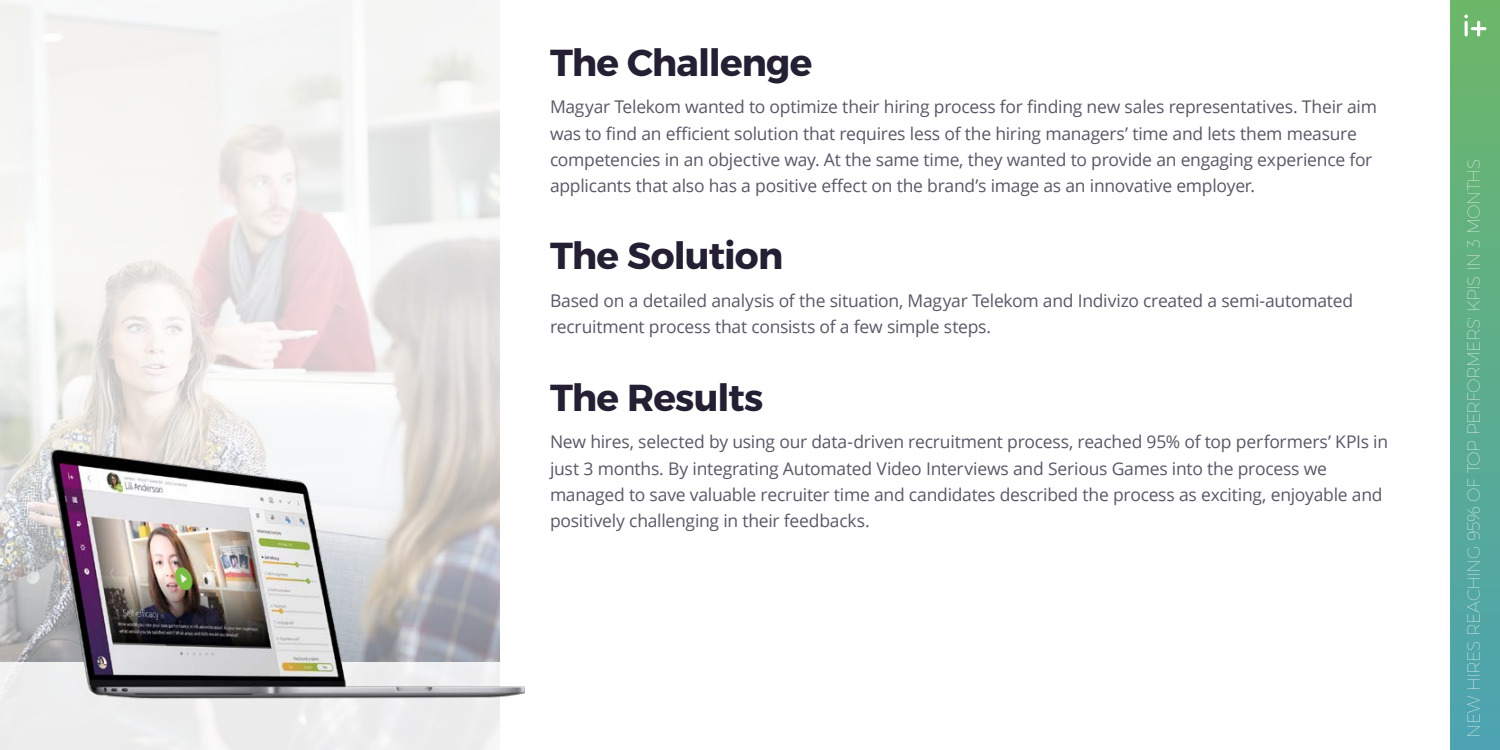
<style>
.page{position:relative;width:1500px;height:750px;background:#fff}
.page>*{position:absolute;margin:0;border:0;box-sizing:border-box;transform-origin:0 0}
.t1{font:700 37.5px "Montserrat";letter-spacing:-.025em;color:#241f33}
.t2{font:17.5px/26.2px "Open Sans";letter-spacing:-.015em;color:#5b5766}
.t3{font:100 17.5px "Montserrat";letter-spacing:-.04em;color:#fff}
</style>
<div class="page">
<svg style="left:0;top:0;width:500px;height:662px"></svg>
<div style="left:1450px;top:0;width:50px;height:750px;background:linear-gradient(to bottom,#6db768,#4da3b2)"></div>
<svg style="left:1462px;top:12px;width:26px;height:26px"></svg>
<svg style="left:1464px;top:15px;width:22px;height:21px"></svg>
<div style="left:0;top:662px;width:500px;height:88px;background:#ededee"></div>
<img style="left:50px;top:449px;width:475px;height:251px">
<h1 class="t1" style="left:550px;top:39px;width:264px">The Challenge</h1>
<p class="t2" style="left:550px;top:93px;width:828px">Magyar Telekom wanted to optimize their hiring process for finding new sales representatives. Their aim was to find an efficient solution that requires less of the hiring managers’ time and lets them measure competencies in an objective way. At the same time, they wanted to provide an engaging experience for applicants that also has a positive effect on the brand’s image as an innovative employer.</p>
<h1 class="t1" style="left:550px;top:233px;width:235px">The Solution</h1>
<p class="t2" style="left:550px;top:287px;width:805px">Based on a detailed analysis of the situation, Magyar Telekom and Indivizo created a semi-automated recruitment process that consists of a few simple steps.</p>
<h1 class="t1" style="left:550px;top:374px;width:215px">The Results</h1>
<p class="t2" style="left:550px;top:428px;width:840px">New hires, selected by using our data-driven recruitment process, reached 95% of top performers’ KPIs in just 3 months. By integrating Automated Video Interviews and Serious Games into the process we managed to save valuable recruiter time and candidates described the process as exciting, enjoyable and positively challenging in their feedbacks.</p>
<p class="t3" style="left:1463px;top:738px;width:580px;rotate:-90deg">NEW HIRES REACHING 95% OF TOP PERFORMERS' KPIS IN 3 MONTHS</p>
</div>
